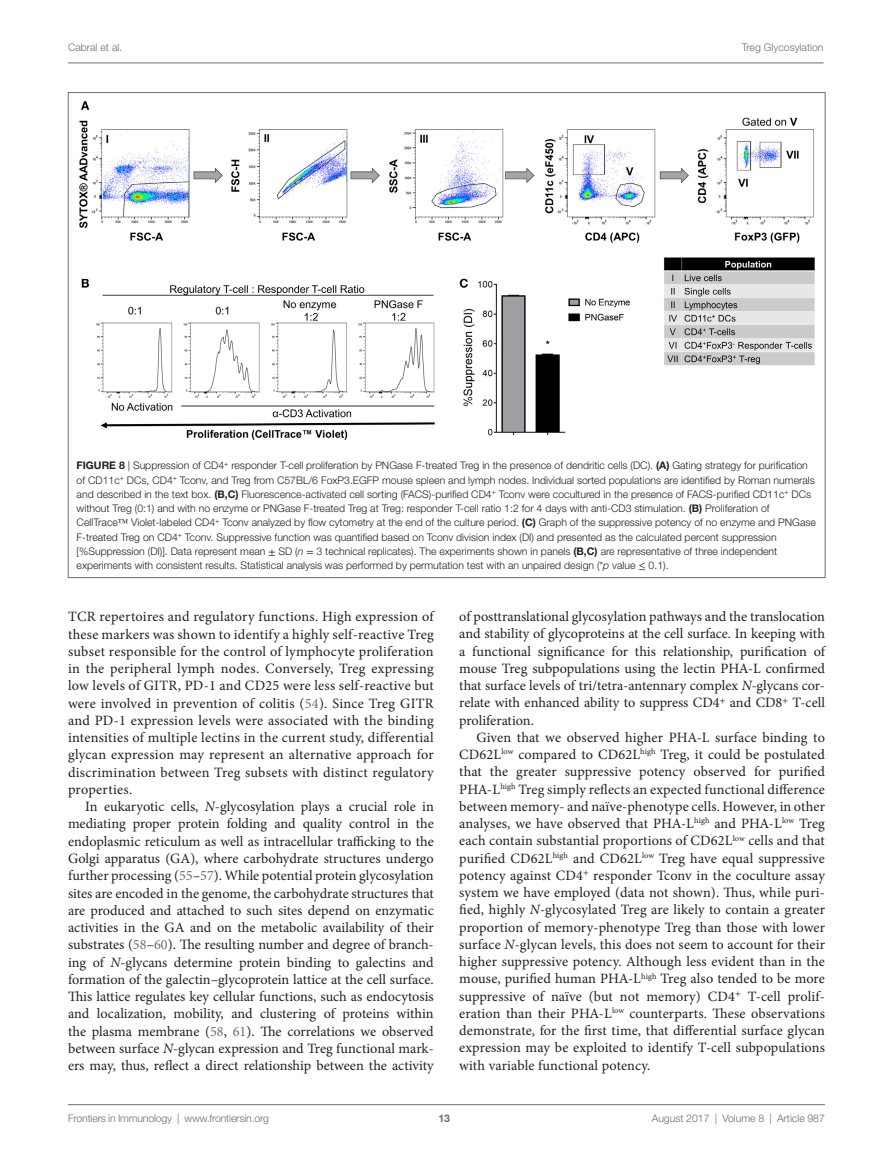
<style>
.page{position:relative;width:893px;height:1170px;background:#fff}
.page>*{position:absolute;margin:0;border:0;box-sizing:border-box;transform-origin:0 0}
.t1{font:14.25px/17.2px "Minion Pro";letter-spacing:.005em;color:#231f20;text-align:justify}
.t2{font:300 10.5px/14.2px "Helvetica Neue LT Std";color:#231f20}
.t3{font:300 10.5px "Helvetica Neue LT Std";color:#6c6d70}
.t4{font:700 10.5px "Helvetica Neue LT Std";color:#6c6d70}
.s1{font-weight:700}
.s2{font-family:"STIX General";font-weight:400}
.s3{font-style:italic}
.s4{color:#6c6d70}
</style>
<div class="page">
<img style="left:79px;top:101px;width:736px;height:338px">
<hr style="left:68px;top:1104px;width:757px;height:1px;background:#6c6d70">
<hr style="left:68px;top:63px;width:755px;height:1px;background:#6c6d70">
<p class="t3" style="left:68px;top:41px;width:56px">Cabral et al.</p>
<p class="t3" style="left:742px;top:41px;width:83px">Treg Glycosylation</p>
<p class="t2" style="left:77px;top:458px;width:741px"><span class="s1">FIGURE 8</span> | Suppression of CD4<sup>+</sup> responder T-cell proliferation by PNGase F-treated Treg in the presence of dendritic cells (DC). <span class="s1">(A)</span> Gating strategy for purification of CD11c<sup>+</sup> DCs, CD4<sup>+</sup> Tconv, and Treg from C57BL/6 FoxP3.EGFP mouse spleen and lymph nodes. Individual sorted populations are identified by Roman numerals and described in the text box. <span class="s1">(B,C)</span> Fluorescence-activated cell sorting (FACS)-purified CD4<sup>+</sup> Tconv were cocultured in the presence of FACS-purified CD11c<sup>+</sup> DCs without Treg (0:1) and with no enzyme or PNGase F-treated Treg at Treg: responder T-cell ratio 1:2 for 4 days with anti-CD3 stimulation. <span class="s1">(B)</span> Proliferation of CellTrace<span class="s2">™</span> Violet-labeled CD4<sup>+</sup> Tconv analyzed by flow cytometry at the end of the culture period. <span class="s1">(C)</span> Graph of the suppressive potency of no enzyme and PNGase F-treated Treg on CD4<sup>+</sup> Tconv. Suppressive function was quantified based on Tconv division index (DI) and presented as the calculated percent suppression [%Suppression (DI)]. Data represent mean <span class="s2">±</span> SD (<span class="s3">n</span> <span class="s2">=</span> 3 technical replicates). The experiments shown in panels <span class="s1">(B,C)</span> are representative of three independent experiments with consistent results. Statistical analysis was performed by permutation test with an unpaired design (*<span class="s3">p</span> value <span class="s2">≤</span> 0.1).</p>
<p class="t1" style="left:68px;top:608px;width:367px">TCR repertoires and regulatory functions. High expression of these markers was shown to identify a highly self-reactive Treg subset responsible for the control of lymphocyte proliferation in the peripheral lymph nodes. Conversely, Treg expressing low levels of GITR, PD-1 and CD25 were less self-reactive but were involved in prevention of colitis (<span class="s4">54</span>). Since Treg GITR and PD-1 expression levels were associated with the binding intensities of multiple lectins in the current study, differential glycan expression may represent an alternative approach for discrimination between Treg subsets with distinct regulatory properties.</p>
<p class="t1" style="left:68px;top:798px;width:367px;text-indent:17px">In eukaryotic cells, <span class="s3">N</span>-glycosylation plays a crucial role in mediating proper protein folding and quality control in the endoplasmic reticulum as well as intracellular trafficking to the Golgi apparatus (GA), where carbohydrate structures undergo further processing (<span class="s4">55</span>–<span class="s4">57</span>). While potential protein glycosylation sites are encoded in the genome, the carbohydrate structures that are produced and attached to such sites depend on enzymatic activities in the GA and on the metabolic availability of their substrates (<span class="s4">58</span>–<span class="s4">60</span>). The resulting number and degree of branch&shy;ing of <span class="s3">N</span>-glycans determine protein binding to galectins and formation of the galectin–glycoprotein lattice at the cell surface.<br>This lattice regulates key cellular functions, such as endocytosis and localization, mobility, and clustering of proteins within the plasma membrane (<span class="s4">58</span>, <span class="s4">61</span>). The correlations we observed between surface <span class="s3">N</span>-glycan expression and Treg functional mark&shy;ers may, thus, reflect a direct relationship between the activity</p>
<p class="t1" style="left:459px;top:608px;width:367px">of posttranslational glycosylation pathways and the translocation and stability of glycoproteins at the cell surface. In keeping with a functional significance for this relationship, purification of mouse Treg subpopulations using the lectin PHA-L confirmed that surface levels of tri/tetra-antennary complex <span class="s3">N-</span>glycans cor&shy;relate with enhanced ability to suppress CD4<sup>+</sup> and CD8<sup>+</sup> T-cell proliferation.</p>
<p class="t1" style="left:459px;top:728px;width:367px;text-indent:17px">Given that we observed higher PHA-L surface binding to CD62L<sup>low</sup> compared to CD62L<sup>high</sup> Treg, it could be postulated that the greater suppressive potency observed for purified PHA-L<sup>high</sup> Treg simply reflects an expected functional difference between memory- and naïve-phenotype cells. However, in other analyses, we have observed that PHA-L<sup>high</sup> and PHA-L<sup>low</sup> Treg each contain substantial proportions of CD62L<sup>low</sup> cells and that purified CD62L<sup>high</sup> and CD62L<sup>low</sup> Treg have equal suppressive potency against CD4<sup>+</sup> responder Tconv in the coculture assay system we have employed (data not shown). Thus, while puri&shy;fied, highly <span class="s3">N</span>-glycosylated Treg are likely to contain a greater proportion of memory-phenotype Treg than those with lower surface <span class="s3">N</span>-glycan levels, this does not seem to account for their higher suppressive potency. Although less evident than in the mouse, purified human PHA-L<sup>high</sup> Treg also tended to be more suppressive of naïve (but not memory) CD4<sup>+</sup> T-cell prolif&shy;eration than their PHA-L<sup>low</sup> counterparts. These observations demonstrate, for the first time, that differential surface glycan expression may be exploited to identify T-cell subpopulations with variable functional potency.</p>
<p class="t3" style="left:68px;top:1111px;width:203px">Frontiers in Immunology | www.frontiersin.org</p>
<p class="t3" style="left:652px;top:1111px;width:175px">August 2017 | Volume 8 | Article 987</p>
<p class="t4" style="left:439px;top:1111px;width:13px">13</p>
</div>
